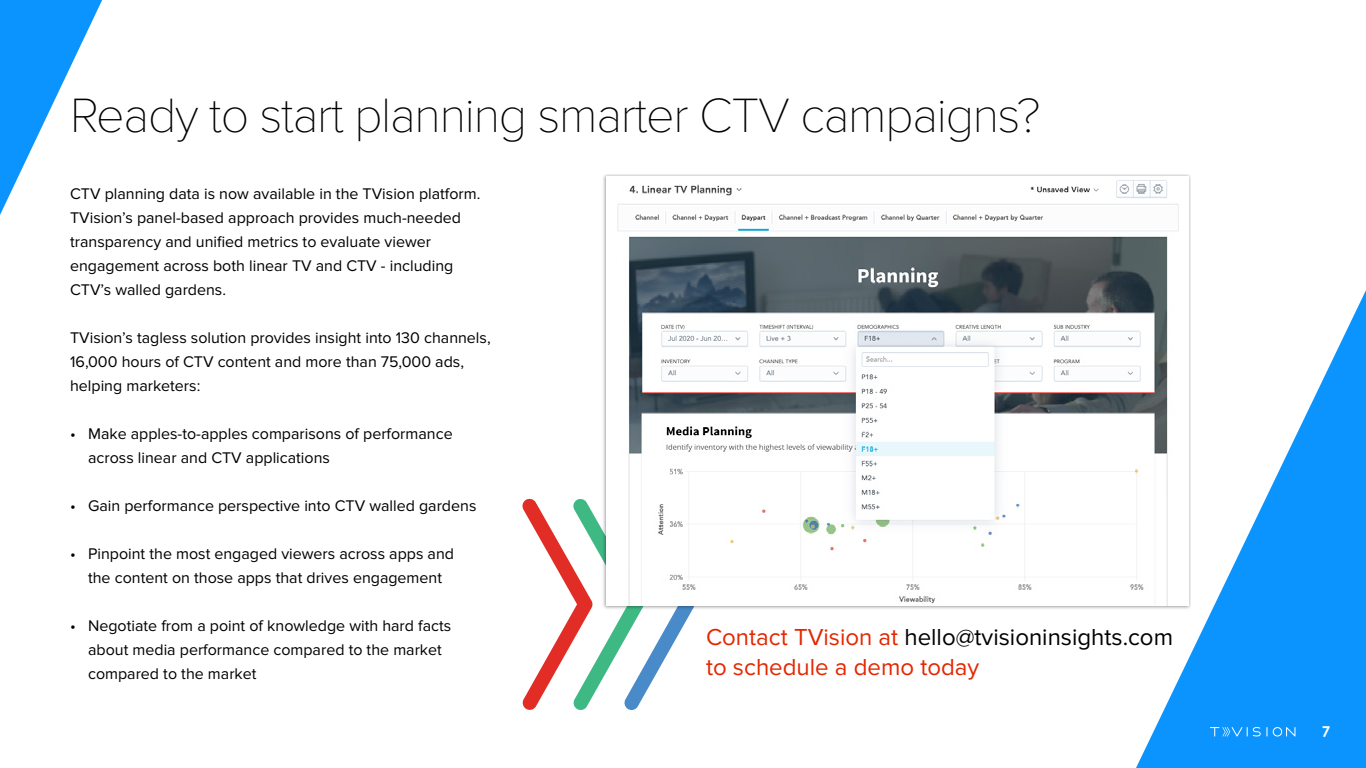
<style>
.page{position:relative;width:1366px;height:768px;background:#fff}
.page>*{position:absolute;margin:0;border:0;box-sizing:border-box;transform-origin:0 0}
.t1{font:100 50px "Proxima Nova T";letter-spacing:-.025em;color:#000}
.t2{font:24px/30px "Proxima Nova";color:#e42700}
.t3{font:16px/24px "Proxima Nova";color:#000}
.t4{font:700 15px "Century Gothic";color:#fff}
.s1{color:#000}
</style>
<div class="page">
<svg style="left:0;top:0;width:102px;height:215px"></svg>
<svg style="left:1136px;top:290px;width:230px;height:478px;fill:#0b94fe"></svg>
<svg style="left:1273px;top:727px;width:22px;height:10px"></svg>
<svg style="left:1210px;top:727px;width:57px;height:10px"></svg>
<svg style="left:522px;top:499px;width:170px;height:211px"></svg>
<div style="left:602px;top:174px;width:589px;height:436px;background:#000;opacity:.4"></div>
<img style="left:606px;top:176px;width:583px;height:430px">
<h1 class="t1" style="left:70px;top:87px;width:972px">Ready to start planning smarter CTV campaigns?</h1>
<p class="t3" style="left:70px;top:182px;width:412px">CTV planning data is now available in the TVision platform.<br>TVision’s panel-based approach provides much-needed transparency and unified metrics to evaluate viewer engagement across both linear TV and CTV - including CTV’s walled gardens.</p>
<p class="t3" style="left:70px;top:326px;width:422px">TVision’s tagless solution provides insight into 130 channels,<br>16,000 hours of CTV content and more than 75,000 ads, helping marketers:</p>
<p class="t3" style="left:88px;top:422px;width:366px;text-indent:-18px">• Make apples-to-apples comparisons of performance across linear and CTV applications</p>
<p class="t3" style="left:70px;top:494px;width:408px">• Gain performance perspective into CTV walled gardens</p>
<p class="t3" style="left:70px;top:542px;width:385px;text-align:center">• Pinpoint the most engaged viewers across apps and the content on those apps that drives engagement</p>
<p class="t3" style="left:88px;top:614px;width:365px;text-indent:-18px">• Negotiate from a point of knowledge with hard facts about media performance compared to the market compared to the market</p>
<h2 class="t2" style="left:706px;top:623px;width:469px">Contact TVision at <span class="s1">hello@tvisioninsights.com </span>to schedule a demo today</h2>
<p class="t4" style="left:1322px;top:720px;width:10px">7</p>
</div>
